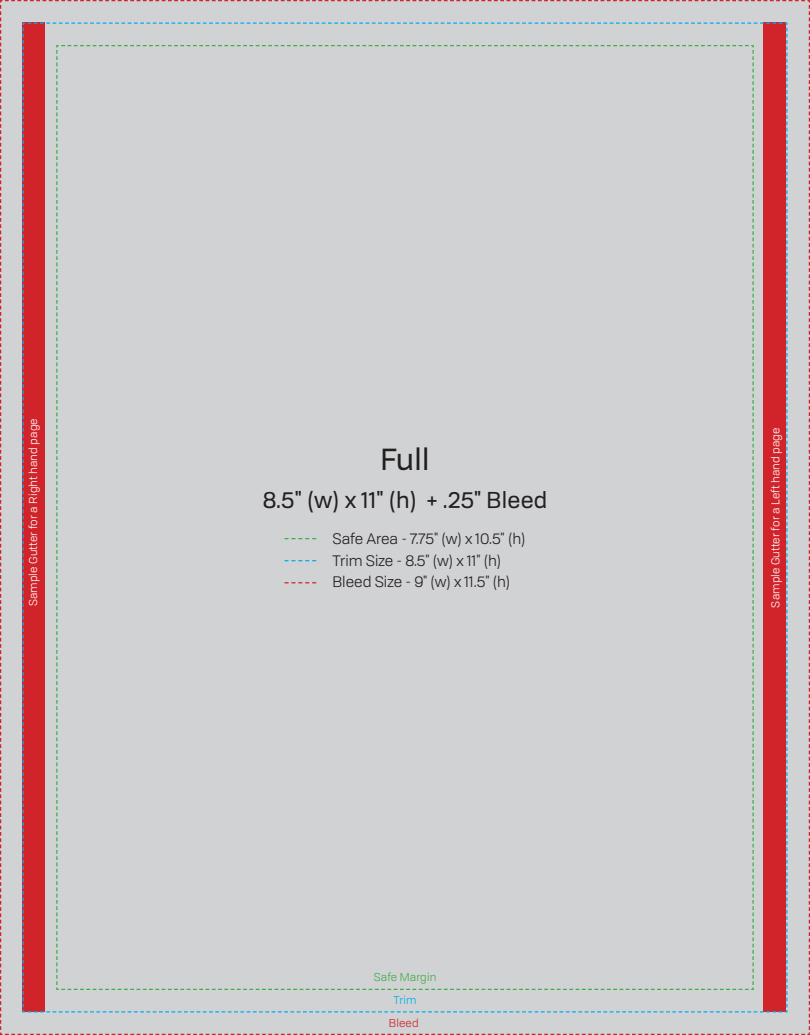
<style>
.page{position:relative;width:810px;height:1035px;background:#d1d2d4}
.page>*{position:absolute;margin:0;border:0;box-sizing:border-box;transform-origin:0 0}
.t1{font:30px "Tofino Pro Personal";color:#231f20}
.t2{font:22.5px "Tofino Pro Personal";letter-spacing:.01em;color:#231f20}
.t3{font:15px/21.6px "Tofino Pro Personal";color:#231f20}
.t4{font:11.25px "Tofino Pro Personal";letter-spacing:.01em;color:#fff}
.t5{font:11.25px "Tofino Pro Personal";letter-spacing:.01em;color:#40ae49}
.t6{font:11.25px "Tofino Pro Personal";letter-spacing:.01em;color:#d1232a}
.t7{font:11.25px "Tofino Pro Personal";color:#00aeef}
</style>
<div class="page">
<p class="t4" style="left:25px;top:606px;width:189px;rotate:-90deg">Sample Gutter for a Right hand page</p>
<p class="t4" style="left:767px;top:608px;width:182px;rotate:-90deg">Sample Gutter for a Left hand page</p>
<h1 class="t1" style="left:381px;top:437px;width:50px">Full</h1>
<h2 class="t2" style="left:263px;top:483px;width:286px">8.5" (w) x 11" (h) + .25" Bleed</h2>
<p class="t3" style="left:332px;top:527px;width:194px">Safe Area - 7.75" (w) x 10.5" (h)<br>Trim Size - 8.5" (w) x 11" (h)<br>Bleed Size - 9" (w) x 11.5" (h)</p>
<p class="t5" style="left:374px;top:969px;width:64px">Safe Margin</p>
<p class="t7" style="left:394px;top:992px;width:24px">Trim</p>
<p class="t6" style="left:389px;top:1015px;width:31px">Bleed</p>
</div>
